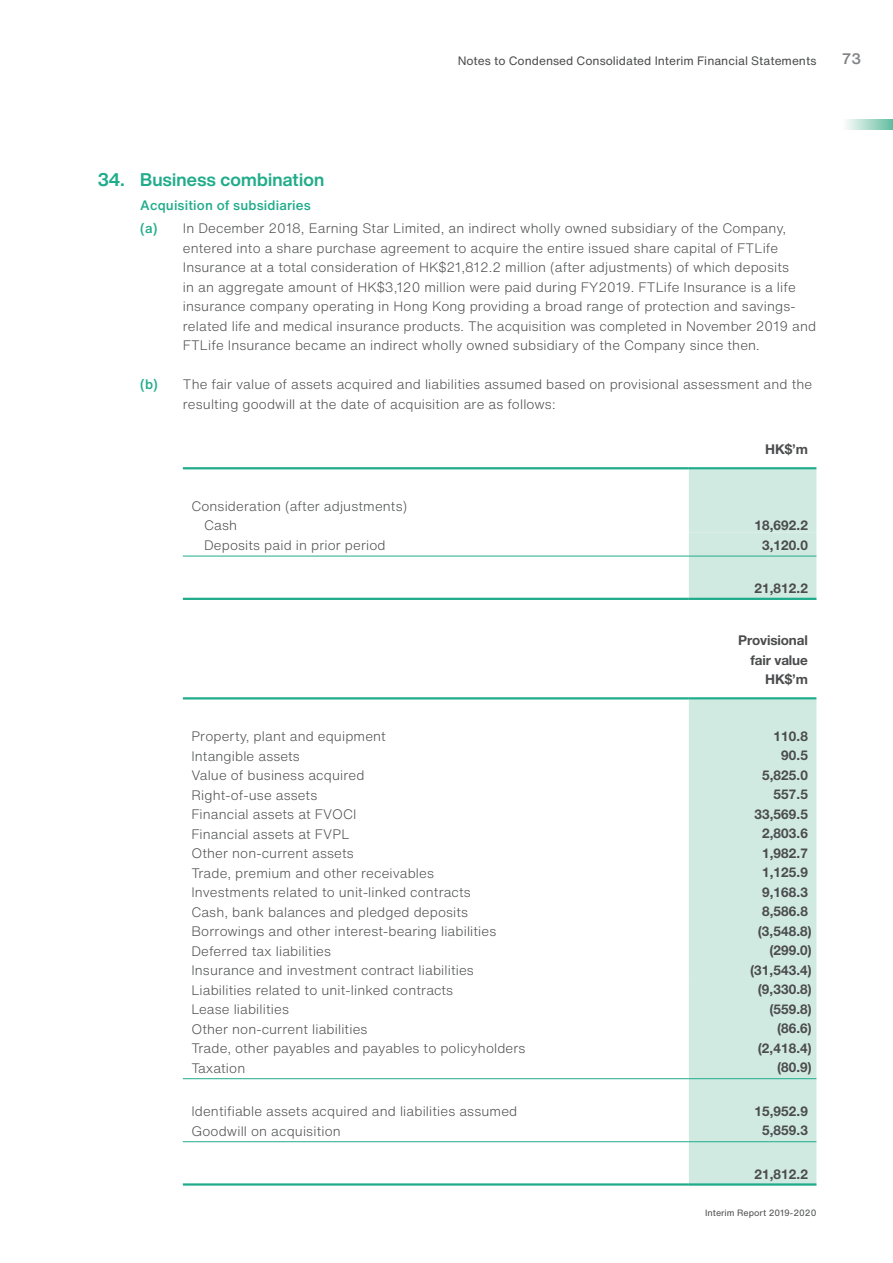
<style>
.page{position:relative;width:893px;height:1263px;background:#fff}
.page>*{position:absolute;margin:0;border:0;box-sizing:border-box;transform-origin:0 0}
._01_H1{font:700 18px "Helvetica Now Display";letter-spacing:.015em;color:#20ac8b}
.t1{font:500 15px "Helvetica Now Text";color:#808285}
._00_txt{font:300 13.5px/19.5px "Helvetica Now Text";letter-spacing:.01em;color:#4b4c4d}
._50_Table_txt{font:300 13.5px "Helvetica Now Text";letter-spacing:.01em;color:#4b4c4d}
._50_Table_txt-2{font:700 13.5px "Helvetica Neue LT Std";letter-spacing:.01em;color:#4b4c4d}
._50a_Table_txt_Head{font:700 13.5px "Helvetica Neue LT Std";letter-spacing:-.01em;color:#4b4c4d}
._02_H2{font:500 13.5px "Helvetica Now Text";letter-spacing:.01em;color:#20ac8b}
.t2{font:12px "Helvetica Now Text";color:#4b4c4d}
.t3{font:9px "Helvetica Now Text";color:#4b4c4d}
.s1{font-weight:500;color:#20ac8b}
.s2{font-family:"Helvetica Neue LT Std"}
</style>
<div class="page">
<svg style="left:846px;top:119px;width:47px;height:11px"></svg>
<div style="left:689px;top:469px;width:127px;height:129px;background:#d1eae1"></div>
<hr style="left:183px;top:467px;width:506px;height:2px;background:#20ac8b">
<hr style="left:689px;top:467px;width:127px;height:2px;background:#20ac8b">
<hr style="left:183px;top:556px;width:506px;height:1px;background:#20ac8b">
<hr style="left:689px;top:556px;width:127px;height:1px;background:#20ac8b">
<hr style="left:183px;top:598px;width:506px;height:2px;background:#20ac8b">
<hr style="left:689px;top:598px;width:127px;height:2px;background:#20ac8b">
<div style="left:689px;top:699px;width:127px;height:484px;background:#d1eae1"></div>
<hr style="left:183px;top:697px;width:506px;height:2px;background:#20ac8b">
<hr style="left:689px;top:697px;width:127px;height:2px;background:#20ac8b">
<hr style="left:183px;top:1078px;width:506px;height:1px;background:#20ac8b">
<hr style="left:689px;top:1078px;width:127px;height:1px;background:#20ac8b">
<hr style="left:183px;top:1141px;width:506px;height:1px;background:#20ac8b">
<hr style="left:689px;top:1141px;width:127px;height:1px;background:#20ac8b">
<hr style="left:183px;top:1183px;width:506px;height:2px;background:#20ac8b">
<hr style="left:689px;top:1183px;width:127px;height:2px;background:#20ac8b">
<p class="t2" style="left:458px;top:51px;width:360px">Notes to Condensed Consolidated Interim Financial Statements</p>
<p class="t1" style="left:842px;top:48px;width:21px">73</p>
<p class="_01_H1" style="left:98px;top:167px;width:228px">34. Business combination</p>
<p class="_02_H2" style="left:140px;top:195px;width:172px">Acquisition of subsidiaries</p>
<p class="_00_txt" style="left:183px;top:218px;width:635px;text-indent:-43px"><span class="s1">(a)</span> In December 2018, Earning Star Limited, an indirect wholly owned subsidiary of the Company, entered into a share purchase agreement to acquire the entire issued share capital of FTLife Insurance at a total consideration of HK<span class="s2">$</span>21,812.2 million (after adjustments) of which deposits<br>in an aggregate amount of HK<span class="s2">$</span>3,120 million were paid during FY2019. FTLife Insurance is a life insurance company operating in Hong Kong providing a broad range of protection and savings&shy;related life and medical insurance products. The acquisition was completed in November 2019 and FTLife Insurance became an indirect wholly owned subsidiary of the Company since then.</p>
<p class="_00_txt" style="left:183px;top:374px;width:631px;text-indent:-43px"><span class="s1">(b)</span> The fair value of assets acquired and liabilities assumed based on provisional assessment and the resulting goodwill at the date of acquisition are as follows:</p>
<p class="_50a_Table_txt_Head" style="left:765px;top:441px;width:44px">HK$’m</p>
<p class="_50_Table_txt" style="left:191px;top:496px;width:217px">Consideration (after adjustments)</p>
<p class="_50_Table_txt" style="left:204px;top:516px;width:34px">Cash</p>
<p class="_50_Table_txt-2" style="left:754px;top:517px;width:55px">18,692.2</p>
<p class="_50_Table_txt" style="left:204px;top:535px;width:183px">Deposits paid in prior period</p>
<p class="_50_Table_txt-2" style="left:762px;top:536px;width:47px">3,120.0</p>
<p class="_50_Table_txt-2" style="left:754px;top:580px;width:55px">21,812.2</p>
<p class="_50a_Table_txt_Head" style="left:738px;top:632px;width:71px">Provisional</p>
<p class="_50a_Table_txt_Head" style="left:750px;top:651px;width:59px">fair value</p>
<p class="_50a_Table_txt_Head" style="left:765px;top:671px;width:44px">HK$’m</p>
<p class="_50_Table_txt" style="left:191px;top:726px;width:196px">Property, plant and equipment</p>
<p class="_50_Table_txt-2" style="left:774px;top:727px;width:36px">110.8</p>
<p class="_50_Table_txt" style="left:191px;top:746px;width:110px">Intangible assets</p>
<p class="_50_Table_txt-2" style="left:781px;top:747px;width:28px">90.5</p>
<p class="_50_Table_txt" style="left:191px;top:765px;width:175px">Value of business acquired</p>
<p class="_50_Table_txt-2" style="left:762px;top:766px;width:47px">5,825.0</p>
<p class="_50_Table_txt" style="left:191px;top:785px;width:127px">Right-of-use assets</p>
<p class="_50_Table_txt-2" style="left:774px;top:786px;width:36px">557.5</p>
<p class="_50_Table_txt" style="left:191px;top:804px;width:167px">Financial assets at FVOCI</p>
<p class="_50_Table_txt-2" style="left:754px;top:805px;width:55px">33,569.5</p>
<p class="_50_Table_txt" style="left:191px;top:824px;width:160px">Financial assets at FVPL</p>
<p class="_50_Table_txt-2" style="left:762px;top:825px;width:47px">2,803.6</p>
<p class="_50_Table_txt" style="left:191px;top:843px;width:164px">Other non-current assets</p>
<p class="_50_Table_txt-2" style="left:762px;top:844px;width:47px">1,982.7</p>
<p class="_50_Table_txt" style="left:191px;top:863px;width:244px">Trade, premium and other receivables</p>
<p class="_50_Table_txt-2" style="left:762px;top:864px;width:47px">1,125.9</p>
<p class="_50_Table_txt" style="left:191px;top:882px;width:281px">Investments related to unit-linked contracts</p>
<p class="_50_Table_txt-2" style="left:762px;top:883px;width:47px">9,168.3</p>
<p class="_50_Table_txt" style="left:191px;top:902px;width:278px">Cash, bank balances and pledged deposits</p>
<p class="_50_Table_txt-2" style="left:762px;top:903px;width:47px">8,586.8</p>
<p class="_50_Table_txt" style="left:191px;top:921px;width:307px">Borrowings and other interest-bearing liabilities</p>
<p class="_50_Table_txt-2" style="left:758px;top:922px;width:56px">(3,548.8)</p>
<p class="_50_Table_txt" style="left:191px;top:941px;width:141px">Deferred tax liabilities</p>
<p class="_50_Table_txt-2" style="left:769px;top:942px;width:44px">(299.0)</p>
<p class="_50_Table_txt" style="left:191px;top:960px;width:284px">Insurance and investment contract liabilities</p>
<p class="_50_Table_txt-2" style="left:750px;top:961px;width:63px">(31,543.4)</p>
<p class="_50_Table_txt" style="left:191px;top:980px;width:263px">Liabilities related to unit-linked contracts</p>
<p class="_50_Table_txt-2" style="left:758px;top:981px;width:56px">(9,330.8)</p>
<p class="_50_Table_txt" style="left:191px;top:999px;width:99px">Lease liabilities</p>
<p class="_50_Table_txt-2" style="left:769px;top:1000px;width:44px">(559.8)</p>
<p class="_50_Table_txt" style="left:191px;top:1019px;width:178px">Other non-current liabilities</p>
<p class="_50_Table_txt-2" style="left:777px;top:1020px;width:36px">(86.6)</p>
<p class="_50_Table_txt" style="left:191px;top:1038px;width:336px">Trade, other payables and payables to policyholders</p>
<p class="_50_Table_txt-2" style="left:758px;top:1039px;width:56px">(2,418.4)</p>
<p class="_50_Table_txt" style="left:191px;top:1058px;width:55px">Taxation</p>
<p class="_50_Table_txt-2" style="left:777px;top:1059px;width:36px">(80.9)</p>
<p class="_50_Table_txt" style="left:191px;top:1101px;width:327px">Identifiable assets acquired and liabilities assumed</p>
<p class="_50_Table_txt-2" style="left:754px;top:1102px;width:55px">15,952.9</p>
<p class="_50_Table_txt" style="left:191px;top:1121px;width:151px">Goodwill on acquisition</p>
<p class="_50_Table_txt-2" style="left:762px;top:1122px;width:47px">5,859.3</p>
<p class="_50_Table_txt-2" style="left:754px;top:1166px;width:55px">21,812.2</p>
<p class="t3" style="left:705px;top:1206px;width:113px">Interim Report 2019-2020</p>
</div>
